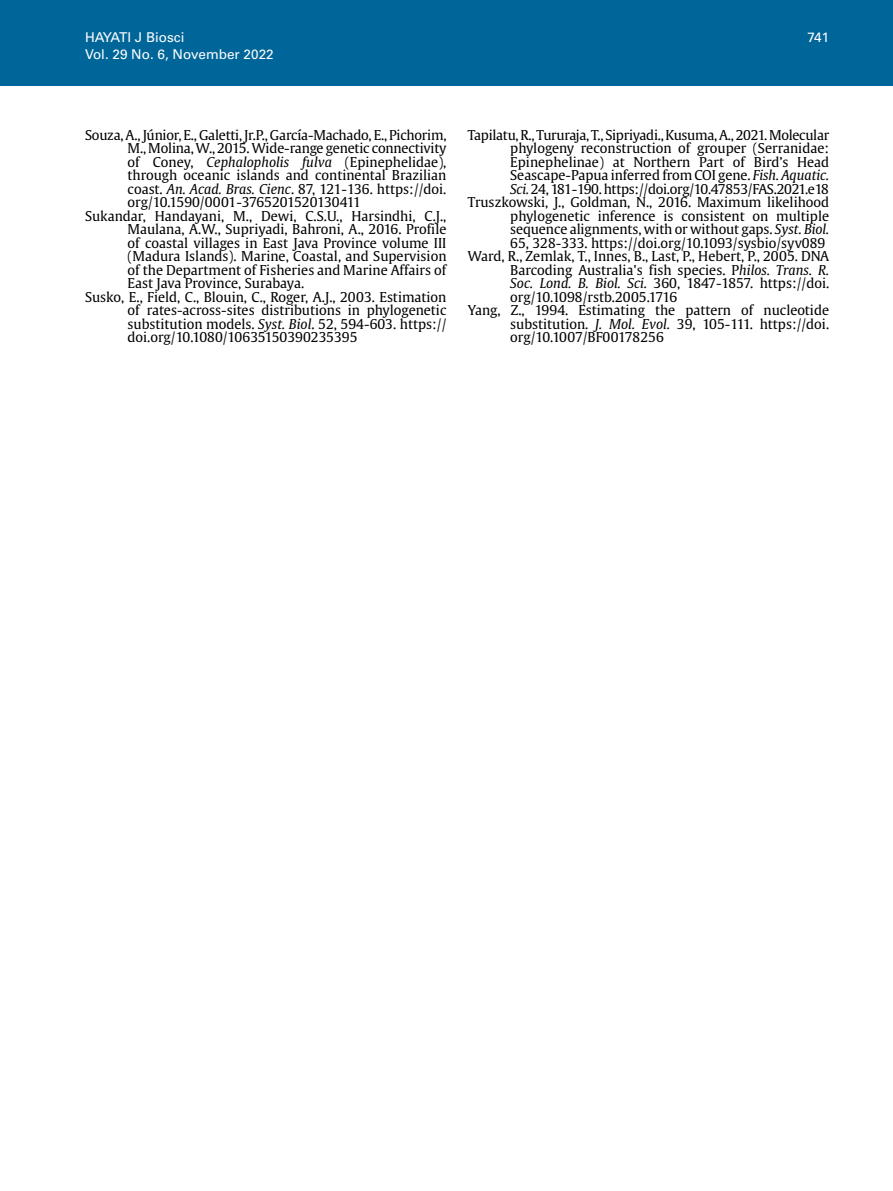
<style>
.page{position:relative;width:893px;height:1191px;background:#fff}
.page>*{position:absolute;margin:0;border:0;box-sizing:border-box;transform-origin:0 0}
.t1{font:13.5px "Gulliver";color:#000}
.t2{font:13.5px "Gulliver";letter-spacing:-.02em;color:#000}
.t3{font:13.5px "Univers LT Std";color:#fff}
.s1{font-style:italic}
</style>
<div class="page">
<div style="left:0;top:0;width:893px;height:85px;background:#069"></div>
<p class="t3" style="left:85px;top:30px;width:101px">HAYATI J Biosci</p>
<p class="t3" style="left:807px;top:30px;width:23px">741</p>
<p class="t3" style="left:85px;top:46px;width:190px">Vol. 29 No. 6, November 2022</p>
<p class="t1" style="left:85px;top:126px;width:363px">Souza, A., Júnior, E., Galetti, Jr.P., García-Machado, E., Pichorim,</p>
<p class="t1" style="left:128px;top:140px;width:321px">M., Molina, W., 2015. Wide-range genetic connectivity</p>
<p class="t1" style="left:128px;top:153px;width:320px">of Coney, <span class="s1">Cephalopholis fulva</span> (Epinephelidae),</p>
<p class="t1" style="left:128px;top:167px;width:320px">through oceanic islands and continental Brazilian</p>
<p class="t1" style="left:128px;top:180px;width:320px">coast. <span class="s1">An. Acad. Bras. Cienc</span>. 87, 121-136. https://doi.</p>
<p class="t1" style="left:128px;top:194px;width:235px">org/10.1590/0001-3765201520130411</p>
<p class="t1" style="left:85px;top:207px;width:363px">Sukandar, Handayani, M., Dewi, C.S.U., Harsindhi, C.J.,</p>
<p class="t1" style="left:128px;top:221px;width:320px">Maulana, A.W., Supriyadi, Bahroni, A., 2016. Profile</p>
<p class="t1" style="left:128px;top:234px;width:320px">of coastal villages in East Java Province volume III</p>
<p class="t1" style="left:128px;top:248px;width:320px">(Madura Islands). Marine, Coastal, and Supervision</p>
<p class="t1" style="left:128px;top:261px;width:320px">of the Department of Fisheries and Marine Affairs of</p>
<p class="t1" style="left:128px;top:275px;width:178px">East Java Province, Surabaya.</p>
<p class="t1" style="left:85px;top:288px;width:363px">Susko, E., Field, C., Blouin, C., Roger, A.J., 2003. Estimation</p>
<p class="t1" style="left:128px;top:302px;width:320px">of rates-across-sites distributions in phylogenetic</p>
<p class="t1" style="left:128px;top:315px;width:320px">substitution models. <span class="s1">Syst. Biol</span>. 52, 594-603. https://</p>
<p class="t1" style="left:128px;top:329px;width:231px">doi.org/10.1080/10635150390235395</p>
<p class="t2" style="left:468px;top:126px;width:363px">Tapilatu, R., Tururaja, T., Sipriyadi., Kusuma, A., 2021. Molecular</p>
<p class="t1" style="left:510px;top:140px;width:320px">phylogeny reconstruction of grouper (Serranidae:</p>
<p class="t1" style="left:510px;top:153px;width:320px">Epinephelinae) at Northern Part of Bird’s Head</p>
<p class="t1" style="left:510px;top:167px;width:320px">Seascape-Papua inferred from COI gene. <span class="s1">Fish. Aquatic.</span></p>
<p class="t2" style="left:510px;top:180px;width:320px"><span class="s1">Sci.</span> 24, 181-190. https://doi.org/10.47853/FAS.2021.e18</p>
<p class="t1" style="left:468px;top:194px;width:363px">Truszkowski, J., Goldman, N., 2016. Maximum likelihood</p>
<p class="t1" style="left:510px;top:207px;width:320px">phylogenetic inference is consistent on multiple</p>
<p class="t1" style="left:510px;top:221px;width:321px">sequence alignments, with or without gaps. <span class="s1">Syst. Biol.</span></p>
<p class="t1" style="left:510px;top:234px;width:317px">65, 328-333. https://doi.org/10.1093/sysbio/syv089</p>
<p class="t1" style="left:468px;top:248px;width:363px">Ward, R., Zemlak, T., Innes, B., Last, P., Hebert, P., 2005. DNA</p>
<p class="t1" style="left:510px;top:261px;width:320px">Barcoding Australia's fish species. P<span class="s1">hilos. Trans. R.</span></p>
<p class="t1" style="left:510px;top:275px;width:320px"><span class="s1">Soc. Lond. B. Biol. Sci.</span> 360, 1847-1857. https://doi.</p>
<p class="t1" style="left:510px;top:288px;width:169px">org/10.1098/rstb.2005.1716</p>
<p class="t1" style="left:468px;top:302px;width:363px">Yang, Z., 1994. Estimating the pattern of nucleotide</p>
<p class="t1" style="left:510px;top:315px;width:320px">substitution. <span class="s1">J. Mol. Evol.</span> 39, 105-111. https://doi.</p>
<p class="t1" style="left:510px;top:329px;width:155px">org/10.1007/BF00178256</p>
</div>
